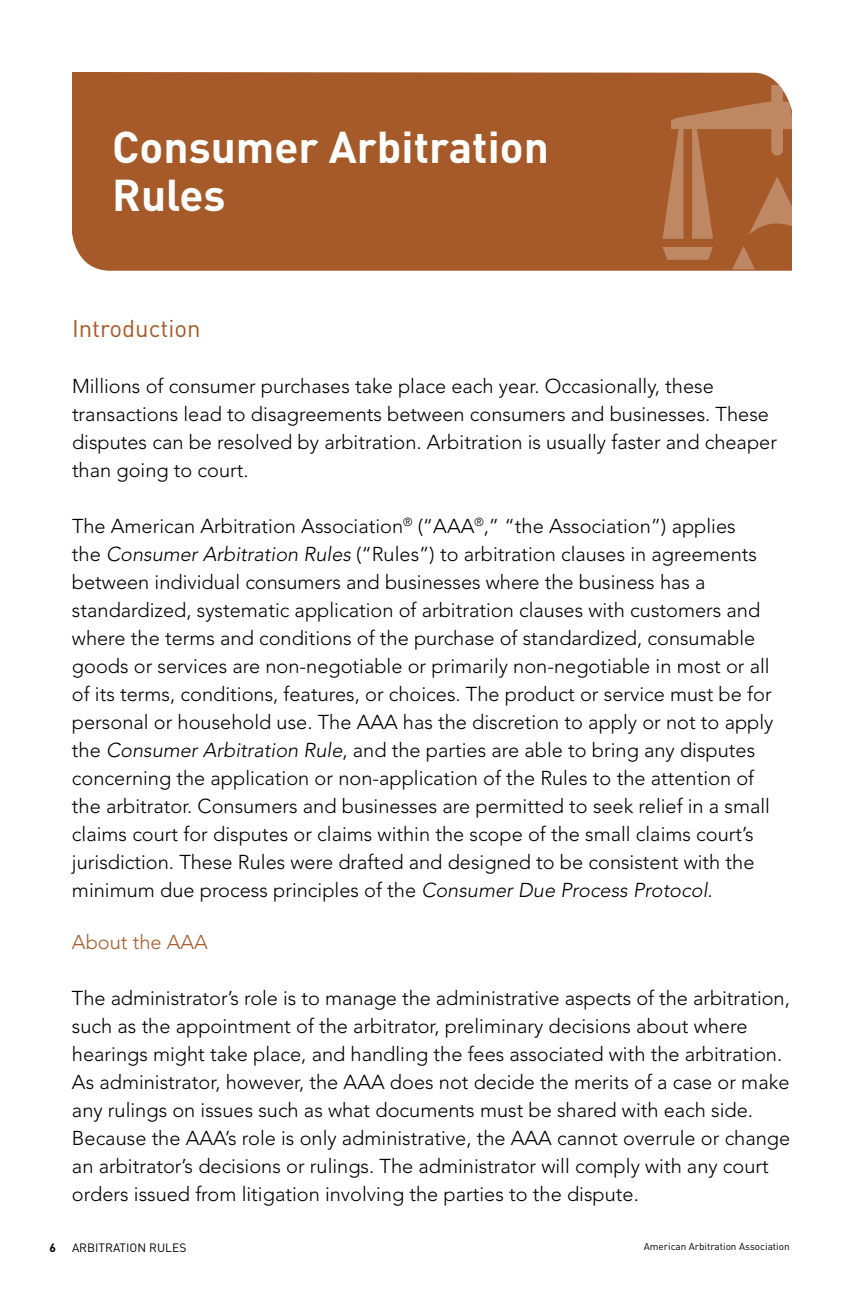
<style>
.page{position:relative;width:864px;height:1296px;background:#fff}
.page>*{position:absolute;margin:0;border:0;box-sizing:border-box;transform-origin:0 0}
.t1{font:700 44px/48.8px "DIN";color:#fff}
.t2{font:24px "DIN";color:#a75a29}
.t3{font:300 20px/28px "Avenir LT Std";color:#000}
.t4{font:300 20px "Avenir LT Std";color:#a75a29}
.t5{font:12px "DIN";color:#000}
.t6{font:700 12px "DIN";color:#000}
.t7{font:10px "DIN";color:#000}
.s1{font-style:italic}
</style>
<div class="page">
<div style="left:72px;top:72px;width:720px;height:199px;background:#a75a29"></div>
<svg style="left:766px;top:72px;width:22px;height:4px"></svg>
<svg style="left:663px;top:85px;width:129px;height:154px;background:#af6a3f"></svg>
<svg style="left:663px;top:246px;width:109px;height:23px;background:#af693d"></svg>
<svg style="left:782px;top:246px;width:10px;height:23px"></svg>
<h1 class="t1" style="left:112px;top:120px;width:438px">Consumer Arbitration<br>Rules</h1>
<p class="t2" style="left:72px;top:313px;width:130px">Introduction</p>
<p class="t3" style="left:72px;top:372px;width:707px">Millions of consumer purchases take place each year. Occasionally, these transactions lead to disagreements between consumers and businesses. These disputes can be resolved by arbitration. Arbitration is usually faster and cheaper than going to court.</p>
<p class="t3" style="left:72px;top:512px;width:703px">The American Arbitration Association<sup>®</sup> (“AAA<sup>®</sup>,” “the Association”) applies<br>the <span class="s1">Consumer Arbitration Rules</span> (“Rules”) to arbitration clauses in agreements between individual consumers and businesses where the business has a standardized, systematic application of arbitration clauses with customers and where the terms and conditions of the purchase of standardized, consumable goods or services are non-negotiable or primarily non-negotiable in most or all of its terms, conditions, features, or choices. The product or service must be for personal or household use. The AAA has the discretion to apply or not to apply the <span class="s1">Consumer Arbitration Rule</span>, and the parties are able to bring any disputes concerning the application or non-application of the Rules to the attention of the arbitrator. Consumers and businesses are permitted to seek relief in a small claims court for disputes or claims within the scope of the small claims court’s jurisdiction. These Rules were drafted and designed to be consistent with the minimum due process principles of the <span class="s1">Consumer Due Process Protocol</span>.</p>
<p class="t4" style="left:72px;top:930px;width:137px">About the AAA</p>
<p class="t3" style="left:72px;top:984px;width:720px">The administrator’s role is to manage the administrative aspects of the arbitration, such as the appointment of the arbitrator, preliminary decisions about where hearings might take place, and handling the fees associated with the arbitration.<br>As administrator, however, the AAA does not decide the merits of a case or make any rulings on issues such as what documents must be shared with each side.<br>Because the AAA’s role is only administrative, the AAA cannot overrule or change an arbitrator’s decisions or rulings. The administrator will comply with any court orders issued from litigation involving the parties to the dispute.</p>
<p class="t6" style="left:50px;top:1240px;width:8px">6</p>
<p class="t5" style="left:72px;top:1240px;width:116px">ARBITRATION RULES</p>
<p class="t7" style="left:644px;top:1240px;width:147px">American Arbitration Association</p>
</div>
